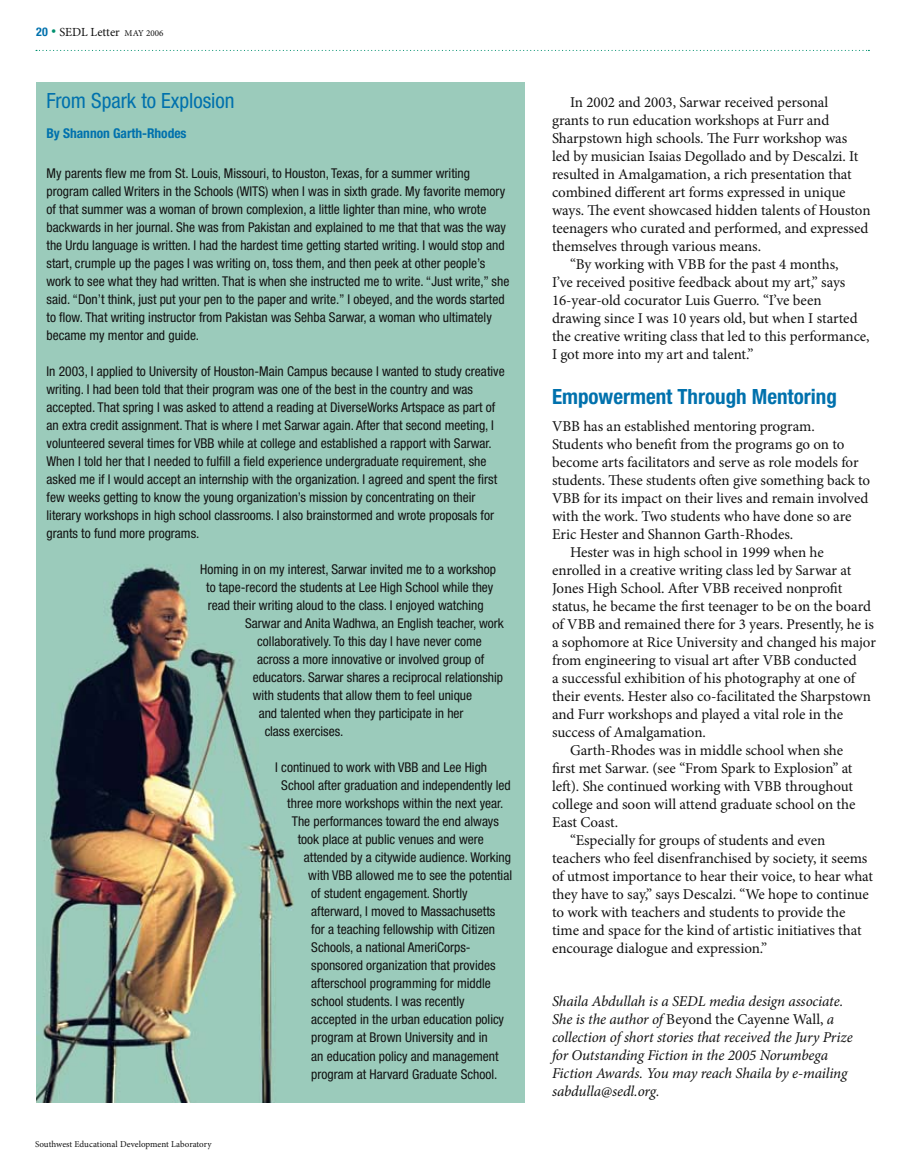
<style>
.page{position:relative;width:905px;height:1175px;background:#fff}
.page>*{position:absolute;margin:0;border:0;box-sizing:border-box;transform-origin:0 0}
.t1{font:700 condensed 21px "Helvetica Neue";color:#0071ad}
.t2{font:condensed 21px "Helvetica Neue";color:#0071ad}
.t3{font:15px "Minion Pro";letter-spacing:-.005em;color:#121212}
.t4{font:italic 15px/18px "Minion Pro";letter-spacing:-.01em;color:#121212}
.t5{font:condensed 13.5px/18px "Helvetica Neue";color:#121212}
.t6{font:700 condensed 13.5px "Helvetica Neue";letter-spacing:-.005em;color:#0071ad}
.t7{font:12.3px "Minion Pro";letter-spacing:-.005em;color:#121212}
.t8{font:9px "Minion Pro";color:#121212}
.s1{font-family:"Helvetica Neue";font-weight:700;font-stretch:condensed;font-size:12px;color:#0071ad}
.s2{font-size:13.5px;color:#00906f}
.s3{font-size:9px}
.s4{font-style:normal}
</style>
<div class="page">
<svg style="left:36px;top:50px;width:833px;height:1px"></svg>
<img style="left:36px;top:82px;width:489px;height:1020px">
<p class="t7" style="left:36px;top:24px;width:129px"><span class="s1">20</span> <span class="s2">•</span> SEDL Letter <span class="s3">MAY 2006</span></p>
<h1 class="t2" style="left:46px;top:88px;width:190px">From Spark to Explosion</h1>
<p class="t6" style="left:46px;top:125px;width:142px">By Shannon Garth-Rhodes</p>
<p class="t5" style="left:46px;top:164px;width:464px">My parents flew me from St. Louis, Missouri, to Houston, Texas, for a summer writing program called Writers in the Schools (WITS) when I was in sixth grade. My favorite memory of that summer was a woman of brown complexion, a little lighter than mine, who wrote backwards in her journal. She was from Pakistan and explained to me that that was the way the Urdu language is written. I had the hardest time getting started writing. I would stop and start, crumple up the pages I was writing on, toss them, and then peek at other people’s work to see what they had written. That is when she instructed me to write. “Just write,” she said. “Don’t think, just put your pen to the paper and write.” I obeyed, and the words started to flow. That writing instructor from Pakistan was Sehba Sarwar, a woman who ultimately became my mentor and guide.</p>
<p class="t5" style="left:46px;top:362px;width:459px">In 2003, I applied to University of Houston-Main Campus because I wanted to study creative writing. I had been told that their program was one of the best in the country and was accepted. That spring I was asked to attend a reading at DiverseWorks Artspace as part of an extra credit assignment. That is where I met Sarwar again. After that second meeting, I volunteered several times for VBB while at college and established a rapport with Sarwar.<br>When I told her that I needed to fulfill a field experience undergraduate requirement, she asked me if I would accept an internship with the organization. I agreed and spent the first few weeks getting to know the young organization’s mission by concentrating on their literary workshops in high school classrooms. I also brainstormed and wrote proposals for grants to fund more programs.</p>
<p class="t5" style="left:200px;top:560px;width:297px">Homing in on my interest, Sarwar invited me to a workshop</p>
<p class="t5" style="left:206px;top:578px;width:289px">to tape-record the students at Lee High School while they</p>
<p class="t5" style="left:208px;top:596px;width:277px">read their writing aloud to the class. I enjoyed watching</p>
<p class="t5" style="left:245px;top:614px;width:260px">Sarwar and Anita Wadhwa, an English teacher, work</p>
<p class="t5" style="left:257px;top:632px;width:226px">collaboratively. To this day I have never come</p>
<p class="t5" style="left:257px;top:650px;width:228px">across a more innovative or involved group of</p>
<p class="t5" style="left:253px;top:668px;width:252px">educators. Sarwar shares a reciprocal relationship</p>
<p class="t5" style="left:253px;top:686px;width:221px">with students that allow them to feel unique</p>
<p class="t5" style="left:259px;top:704px;width:206px">and talented when they participate in her</p>
<p class="t5" style="left:265px;top:722px;width:80px">class exercises.</p>
<p class="t5" style="left:275px;top:758px;width:213px">I continued to work with VBB and Lee High</p>
<p class="t5" style="left:281px;top:776px;width:231px">School after graduation and independently led</p>
<p class="t5" style="left:287px;top:794px;width:218px">three more workshops within the next year.</p>
<p class="t5" style="left:292px;top:812px;width:209px">The performances toward the end always</p>
<p class="t5" style="left:298px;top:830px;width:187px">took place at public venues and were</p>
<p class="t5" style="left:304px;top:848px;width:209px">attended by a citywide audience. Working</p>
<p class="t5" style="left:308px;top:866px;width:205px">with VBB allowed me to see the potential</p>
<p class="t5" style="left:311px;top:884px;width:158px">of student engagement. Shortly</p>
<p class="t5" style="left:311px;top:902px;width:186px">afterward, I moved to Massachusetts</p>
<p class="t5" style="left:311px;top:920px;width:185px">for a teaching fellowship with Citizen</p>
<p class="t5" style="left:311px;top:938px;width:161px">Schools, a national AmeriCorps-</p>
<p class="t5" style="left:311px;top:956px;width:186px">sponsored organization that provides</p>
<p class="t5" style="left:311px;top:974px;width:181px">afterschool programming for middle</p>
<p class="t5" style="left:311px;top:992px;width:155px">school students. I was recently</p>
<p class="t5" style="left:311px;top:1010px;width:194px">accepted in the urban education policy</p>
<p class="t5" style="left:311px;top:1028px;width:178px">program at Brown University and in</p>
<p class="t5" style="left:311px;top:1046px;width:189px">an education policy and management</p>
<p class="t5" style="left:311px;top:1064px;width:188px">program at Harvard Graduate School.</p>
<p class="t8" style="left:35px;top:1138px;width:178px">Southwest Educational Development Laboratory</p>
<p class="t3" style="left:570px;top:92px;width:260px">In 2002 and 2003, Sarwar received personal</p>
<p class="t3" style="left:552px;top:110px;width:279px">grants to run education workshops at Furr and</p>
<p class="t3" style="left:552px;top:128px;width:297px">Sharpstown high schools. The Furr workshop was</p>
<p class="t3" style="left:552px;top:146px;width:308px">led by musician Isaias Degollado and by Descalzi. It</p>
<p class="t3" style="left:552px;top:164px;width:301px">resulted in Amalgamation, a rich presentation that</p>
<p class="t3" style="left:552px;top:182px;width:295px">combined different art forms expressed in unique</p>
<p class="t3" style="left:552px;top:200px;width:320px">ways. The event showcased hidden talents of Houston</p>
<p class="t3" style="left:552px;top:218px;width:318px">teenagers who curated and performed, and expressed</p>
<p class="t3" style="left:552px;top:236px;width:211px">themselves through various means.</p>
<p class="t3" style="left:570px;top:254px;width:270px">“By working with VBB for the past 4 months,</p>
<p class="t3" style="left:552px;top:272px;width:295px">I’ve received positive feedback about my art,” says</p>
<p class="t3" style="left:552px;top:290px;width:271px">16-year-old cocurator Luis Guerro. “I’ve been</p>
<p class="t3" style="left:552px;top:308px;width:307px">drawing since I was 10 years old, but when I started</p>
<p class="t3" style="left:552px;top:326px;width:319px">the creative writing class that led to this performance,</p>
<p class="t3" style="left:552px;top:344px;width:203px">I got more into my art and talent.”</p>
<h1 class="t1" style="left:552px;top:384px;width:286px">Empowerment Through Mentoring</h1>
<p class="t3" style="left:552px;top:416px;width:264px">VBB has an established mentoring program.</p>
<p class="t3" style="left:552px;top:434px;width:294px">Students who benefit from the programs go on to</p>
<p class="t3" style="left:552px;top:452px;width:308px">become arts facilitators and serve as role models for</p>
<p class="t3" style="left:552px;top:470px;width:320px">students. These students often give something back to</p>
<p class="t3" style="left:552px;top:488px;width:318px">VBB for its impact on their lives and remain involved</p>
<p class="t3" style="left:552px;top:506px;width:301px">with the work. Two students who have done so are</p>
<p class="t3" style="left:552px;top:524px;width:243px">Eric Hester and Shannon Garth-Rhodes.</p>
<p class="t3" style="left:570px;top:542px;width:255px">Hester was in high school in 1999 when he</p>
<p class="t3" style="left:552px;top:560px;width:301px">enrolled in a creative writing class led by Sarwar at</p>
<p class="t3" style="left:552px;top:578px;width:292px">Jones High School. After VBB received nonprofit</p>
<p class="t3" style="left:552px;top:596px;width:320px">status, he became the first teenager to be on the board</p>
<p class="t3" style="left:552px;top:614px;width:323px">of VBB and remained there for 3 years. Presently, he is</p>
<p class="t3" style="left:552px;top:632px;width:325px">a sophomore at Rice University and changed his major</p>
<p class="t3" style="left:552px;top:650px;width:306px">from engineering to visual art after VBB conducted</p>
<p class="t3" style="left:552px;top:668px;width:305px">a successful exhibition of his photography at one of</p>
<p class="t3" style="left:552px;top:686px;width:320px">their events. Hester also co-facilitated the Sharpstown</p>
<p class="t3" style="left:552px;top:704px;width:293px">and Furr workshops and played a vital role in the</p>
<p class="t3" style="left:552px;top:722px;width:155px">success of Amalgamation.</p>
<p class="t3" style="left:570px;top:740px;width:275px">Garth-Rhodes was in middle school when she</p>
<p class="t3" style="left:552px;top:758px;width:302px">first met Sarwar. (see “From Spark to Explosion” at</p>
<p class="t3" style="left:552px;top:776px;width:303px">left). She continued working with VBB throughout</p>
<p class="t3" style="left:552px;top:794px;width:305px">college and soon will attend graduate school on the</p>
<p class="t3" style="left:552px;top:812px;width:68px">East Coast.</p>
<p class="t3" style="left:570px;top:830px;width:257px">“Especially for groups of students and even</p>
<p class="t3" style="left:552px;top:848px;width:317px">teachers who feel disenfranchised by society, it seems</p>
<p class="t3" style="left:552px;top:866px;width:322px">of utmost importance to hear their voice, to hear what</p>
<p class="t3" style="left:552px;top:884px;width:318px">they have to say,” says Descalzi. “We hope to continue</p>
<p class="t3" style="left:552px;top:902px;width:295px">to work with teachers and students to provide the</p>
<p class="t3" style="left:552px;top:920px;width:311px">time and space for the kind of artistic initiatives that</p>
<p class="t3" style="left:552px;top:938px;width:217px">encourage dialogue and expression.”</p>
<p class="t4" style="left:552px;top:992px;width:302px">Shaila Abdullah is a SEDL media design associate.<br>She is the author of <span class="s4">Beyond the Cayenne Wall,</span> a collection of short stories that received the Jury Prize for Outstanding Fiction in the 2005 Norumbega Fiction Awards. You may reach Shaila by e-mailing sabdulla@sedl.org.</p>
</div>
